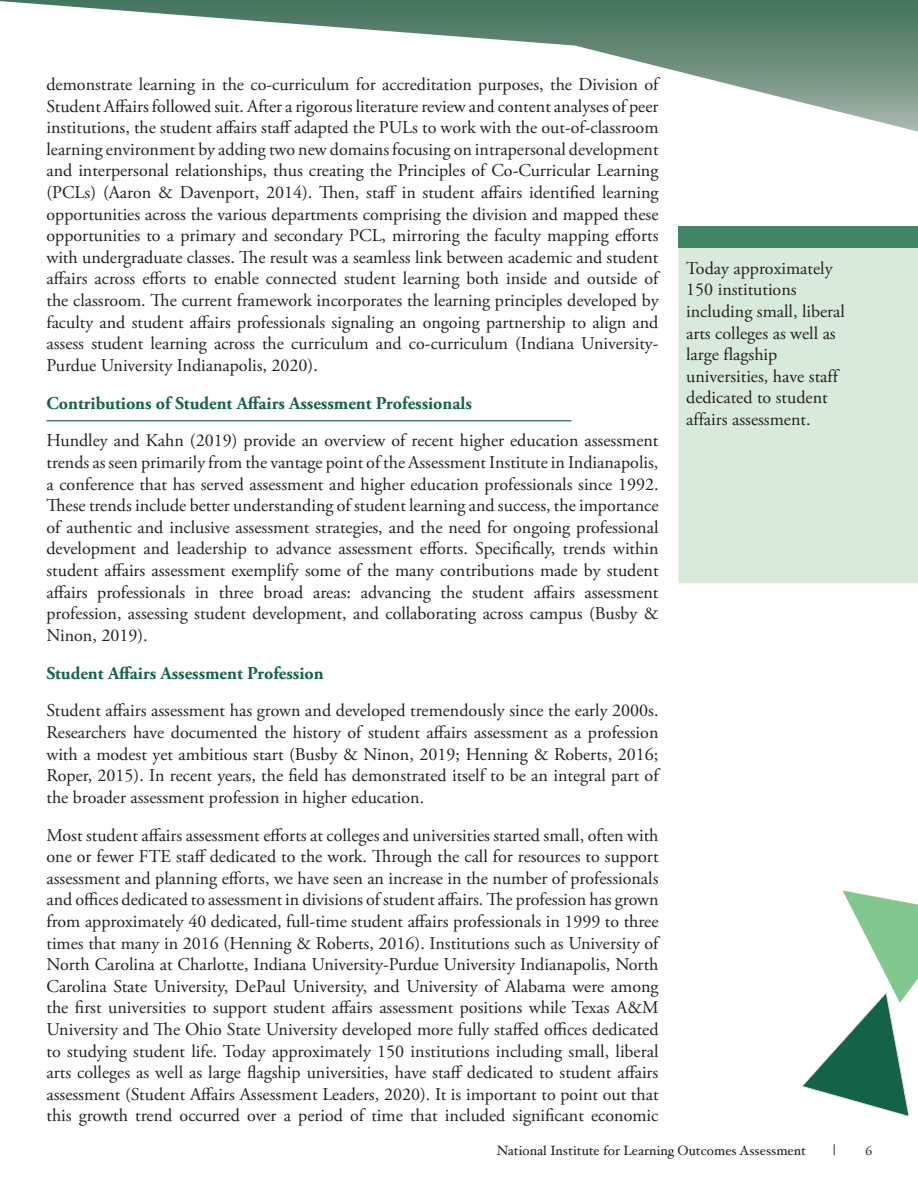
<style>
.page{position:relative;width:918px;height:1188px;background:#fff}
.page>*{position:absolute;margin:0;border:0;box-sizing:border-box;transform-origin:0 0}
.t1{font:18px/21.6px "Adobe Garamond Pro";color:#231f20;text-align:justify}
.t2{font:700 18px "Adobe Garamond Pro";color:#146247}
.t3{font:15px "Hoefler Text";color:#231f20}
.t4{font:13.5px "Hoefler Text";color:#231f20}
.t5{font:13.5px "Adobe Garamond Pro";color:#231f20}
</style>
<div class="page">
<svg style="left:0;top:0;width:918px;height:132px"></svg>
<svg style="left:678px;top:248px;width:240px;height:335px;fill:#d8eada"></svg>
<div style="left:678px;top:226px;width:240px;height:22px;background:#438666"></div>
<svg style="left:801px;top:891px;width:117px;height:226px"></svg>
<hr style="left:46px;top:420px;width:525px;height:2px;background:#438666">
<p class="t1" style="left:46px;top:74px;width:614px">demonstrate learning in the co-curriculum for accreditation purposes, the Division of Student Affairs followed suit. After a rigorous literature review and content analyses of peer institutions, the student affairs staff adapted the PULs to work with the out-of-classroom learning environment by adding two new domains focusing on intrapersonal development and interpersonal relationships, thus creating the Principles of Co-Curricular Learning (PCLs) (Aaron &amp; Davenport, 2014). Then, staff in student affairs identified learning opportunities across the various departments comprising the division and mapped these opportunities to a primary and secondary PCL, mirroring the faculty mapping efforts with undergraduate classes. The result was a seamless link between academic and student affairs across efforts to enable connected student learning both inside and outside of the classroom. The current framework incorporates the learning principles developed by faculty and student affairs professionals signaling an ongoing partnership to align and assess student learning across the curriculum and co-curriculum (Indiana University-Purdue University Indianapolis, 2020).</p>
<p class="t2" style="left:46px;top:392px;width:427px">Contributions of Student Affairs Assessment Professionals</p>
<p class="t1" style="left:46px;top:430px;width:614px">Hundley and Kahn (2019) provide an overview of recent higher education assessment trends as seen primarily from the vantage point of the Assessment Institute in Indianapolis, a conference that has served assessment and higher education professionals since 1992.<br>These trends include better understanding of student learning and success, the importance of authentic and inclusive assessment strategies, and the need for ongoing professional development and leadership to advance assessment efforts. Specifically, trends within student affairs assessment exemplify some of the many contributions made by student affairs professionals in three broad areas: advancing the student affairs assessment profession, assessing student development, and collaborating across campus (Busby &amp; Ninon, 2019).</p>
<p class="t2" style="left:46px;top:662px;width:279px">Student Affairs Assessment Profession</p>
<p class="t1" style="left:46px;top:700px;width:614px">Student affairs assessment has grown and developed tremendously since the early 2000s.<br>Researchers have documented the history of student affairs assessment as a profession with a modest yet ambitious start (Busby &amp; Ninon, 2019; Henning &amp; Roberts, 2016; Roper, 2015). In recent years, the field has demonstrated itself to be an integral part of the broader assessment profession in higher education.</p>
<p class="t1" style="left:46px;top:825px;width:614px">Most student affairs assessment efforts at colleges and universities started small, often with one or fewer FTE staff dedicated to the work. Through the call for resources to support assessment and planning efforts, we have seen an increase in the number of professionals and offices dedicated to assessment in divisions of student affairs. The profession has grown from approximately 40 dedicated, full-time student affairs professionals in 1999 to three times that many in 2016 (Henning &amp; Roberts, 2016). Institutions such as University of North Carolina at Charlotte, Indiana University-Purdue University Indianapolis, North Carolina State University, DePaul University, and University of Alabama were among the first universities to support student affairs assessment positions while Texas A&amp;M University and The Ohio State University developed more fully staffed offices dedicated to studying student life. Today approximately 150 institutions including small, liberal arts colleges as well as large flagship universities, have staff dedicated to student affairs assessment (Student Affairs Assessment Leaders, 2020). It is important to point out that this growth trend occurred over a period of time that included significant economic</p>
<p class="t1" style="left:686px;top:258px;width:160px;text-align:left">Today approximately<br>150 institutions including small, liberal arts colleges as well as large flagship universities, have staff dedicated to student affairs assessment.</p>
<p class="t4" style="left:497px;top:1143px;width:311px">National Institute for Learning Outcomes Assessment</p>
<p class="t3" style="left:833px;top:1141px;width:4px">|</p>
<p class="t5" style="left:866px;top:1143px;width:8px">6</p>
</div>
